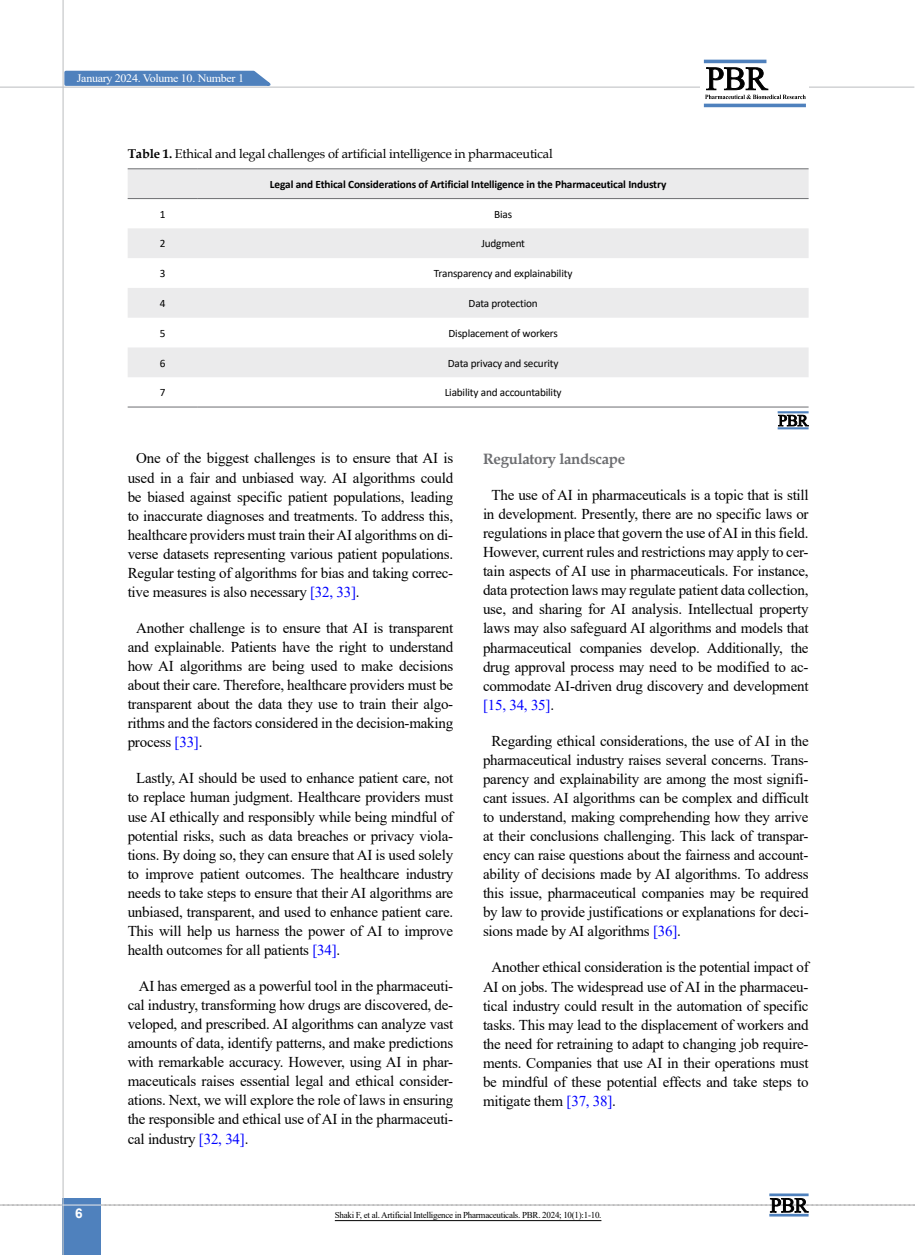
<style>
.page{position:relative;width:915px;height:1255px;background:#fff}
.page>*{position:absolute;margin:0;border:0;box-sizing:border-box;transform-origin:0 0}
.t1{font:15px/19px "Times New Roman";letter-spacing:-.015em;color:#000;text-align:justify}
.t2{font:700 15px "Book Antiqua";letter-spacing:-.02em;color:#6d6e71}
.t3{font:700 13.5px "Arial";color:#fff}
.t4{font:12.75px "Book Antiqua";letter-spacing:-.015em;color:#000}
.t5{font:11.4px "Times New Roman";letter-spacing:-.025em;color:#fff;scale:1.05 1}
.t6{font:11.25px "Calibri";letter-spacing:-.015em;color:#000}
.t7{font:700 11.25px "Calibri";letter-spacing:-.01em;color:#000}
.t8{font:9px "Times New Roman";letter-spacing:-.03em;color:#000}
.s1{font-weight:700}
.s2{color:#00f}
</style>
<div class="page">
<hr style="left:0;top:87px;width:914px;height:1px;background:#c2c4c6">
<div style="left:63px;top:1198px;width:38px;height:56px;background:#4f81bd"></div>
<hr style="left:62px;top:0;width:2px;height:1254px;background:#c2c4c6">
<svg style="left:63px;top:69px;width:215px;height:18px;background:#749bc9"></svg>
<svg style="left:0;top:1197px;width:915px;height:15px"></svg>
<hr style="left:769px;top:1193px;width:39px;height:3px;background:#4f81bd">
<hr style="left:769px;top:1213px;width:39px;height:3px;background:#4f81bd">
<div style="left:700px;top:56px;width:108px;height:49px;background:linear-gradient(to right,#fff,#fefeff)"></div>
<hr style="left:703px;top:60px;width:63px;height:3px;background:#4f81bd">
<hr style="left:703px;top:104px;width:102px;height:3px;background:#4f81bd">
<svg style="left:704px;top:67px;width:101px;height:32px"></svg>
<svg style="left:128px;top:169px;width:680px;height:208px;fill:#ebebec"></svg>
<hr style="left:128px;top:406px;width:70px;height:1px;background:#6d6e71">
<hr style="left:198px;top:406px;width:610px;height:1px;background:#6d6e71">
<hr style="left:128px;top:168px;width:70px;height:1px;background:#6d6e71">
<hr style="left:198px;top:168px;width:610px;height:1px;background:#6d6e71">
<hr style="left:128px;top:198px;width:70px;height:1px;background:#6d6e71">
<hr style="left:198px;top:198px;width:610px;height:1px;background:#6d6e71">
<svg style="left:778px;top:415px;width:30px;height:11px"></svg>
<hr style="left:777px;top:411px;width:31px;height:2px;background:#4f81bd">
<hr style="left:777px;top:427px;width:31px;height:2px;background:#4f81bd">
<hr style="left:335px;top:1220px;width:266px;height:1px;background:#000">
<p class="t5" style="left:77px;top:70px;width:160px">January 2024. Volume 10. Number 1</p>
<p class="t4" style="left:128px;top:145px;width:426px"><span class="s1">Table 1.</span> Ethical and legal challenges of artificial intelligence in pharmaceutical</p>
<p class="t7" style="left:270px;top:176px;width:398px">Legal and Ethical Considerations of Artificial Intelligence in the Pharmaceutical Industry</p>
<p class="t6" style="left:160px;top:206px;width:7px">1</p>
<p class="t6" style="left:494px;top:206px;width:19px">Bias</p>
<p class="t6" style="left:160px;top:236px;width:7px">2</p>
<p class="t6" style="left:481px;top:236px;width:45px">Judgment</p>
<p class="t6" style="left:160px;top:266px;width:7px">3</p>
<p class="t6" style="left:434px;top:266px;width:140px">Transparency and explainability</p>
<p class="t6" style="left:160px;top:295px;width:7px">4</p>
<p class="t6" style="left:468px;top:295px;width:71px">Data protection</p>
<p class="t6" style="left:160px;top:325px;width:7px">5</p>
<p class="t6" style="left:448px;top:325px;width:111px">Displacement of workers</p>
<p class="t6" style="left:160px;top:355px;width:7px">6</p>
<p class="t6" style="left:447px;top:355px;width:112px">Data privacy and security</p>
<p class="t6" style="left:160px;top:385px;width:7px">7</p>
<p class="t6" style="left:444px;top:385px;width:118px">Liability and accountability</p>
<p class="t3" style="left:75px;top:1203px;width:9px">6</p>
<p class="t1" style="left:128px;top:448px;width:327px;text-indent:9px">One of the biggest challenges is to ensure that AI is used in a fair and unbiased way. AI algorithms could be biased against specific patient populations, leading to inaccurate diagnoses and treatments. To address this, healthcare providers must train their AI algorithms on di&shy;verse datasets representing various patient populations.<br>Regular testing of algorithms for bias and taking correc&shy;tive measures is also necessary <span class="s2">[32, 33]</span>.</p>
<p class="t1" style="left:128px;top:618px;width:327px;text-indent:9px">Another challenge is to ensure that AI is transparent and explainable. Patients have the right to understand how AI algorithms are being used to make decisions about their care. Therefore, healthcare providers must be transparent about the data they use to train their algo&shy;rithms and the factors considered in the decision-making process <span class="s2">[33]</span>.</p>
<p class="t1" style="left:128px;top:768px;width:327px;text-indent:9px">Lastly, AI should be used to enhance patient care, not to replace human judgment. Healthcare providers must use AI ethically and responsibly while being mindful of potential risks, such as data breaches or privacy viola&shy;tions. By doing so, they can ensure that AI is used solely to improve patient outcomes. The healthcare industry needs to take steps to ensure that their AI algorithms are unbiased, transparent, and used to enhance patient care.<br>This will help us harness the power of AI to improve health outcomes for all patients <span class="s2">[34]</span>.</p>
<p class="t1" style="left:128px;top:975px;width:327px;text-indent:11px">AI has emerged as a powerful tool in the pharmaceuti&shy;cal industry, transforming how drugs are discovered, de&shy;veloped, and prescribed. AI algorithms can analyze vast amounts of data, identify patterns, and make predictions with remarkable accuracy. However, using AI in phar&shy;maceuticals raises essential legal and ethical consider&shy;ations. Next, we will explore the role of laws in ensuring the responsible and ethical use of AI in the pharmaceuti&shy;cal industry <span class="s2">[32, 34]</span>.</p>
<p class="t2" style="left:483px;top:448px;width:144px">Regulatory landscape</p>
<p class="t1" style="left:483px;top:485px;width:327px;text-indent:9px">The use of AI in pharmaceuticals is a topic that is still in development. Presently, there are no specific laws or regulations in place that govern the use of AI in this field.<br>However, current rules and restrictions may apply to cer&shy;tain aspects of AI use in pharmaceuticals. For instance, data protection laws may regulate patient data collection, use, and sharing for AI analysis. Intellectual property laws may also safeguard AI algorithms and models that pharmaceutical companies develop. Additionally, the drug approval process may need to be modified to ac&shy;commodate AI-driven drug discovery and development <span class="s2">[15, 34, 35]</span>.</p>
<p class="t1" style="left:483px;top:730px;width:327px;text-indent:9px">Regarding ethical considerations, the use of AI in the pharmaceutical industry raises several concerns. Trans&shy;parency and explainability are among the most signifi&shy;cant issues. AI algorithms can be complex and difficult to understand, making comprehending how they arrive at their conclusions challenging. This lack of transpar&shy;ency can raise questions about the fairness and account&shy;ability of decisions made by AI algorithms. To address this issue, pharmaceutical companies may be required by law to provide justifications or explanations for deci&shy;sions made by AI algorithms <span class="s2">[36]</span>.</p>
<p class="t1" style="left:483px;top:957px;width:327px;text-indent:9px">Another ethical consideration is the potential impact of AI on jobs. The widespread use of AI in the pharmaceu&shy;tical industry could result in the automation of specific tasks. This may lead to the displacement of workers and the need for retraining to adapt to changing job require&shy;ments. Companies that use AI in their operations must be mindful of these potential effects and take steps to mitigate them <span class="s2">[37, 38]</span>.</p>
<p class="t8" style="left:335px;top:1208px;width:268px">Shaki F, et al. Artificial Intelligence in Pharmaceuticals. PBR. 2024; 10(1):1-10.</p>
</div>
